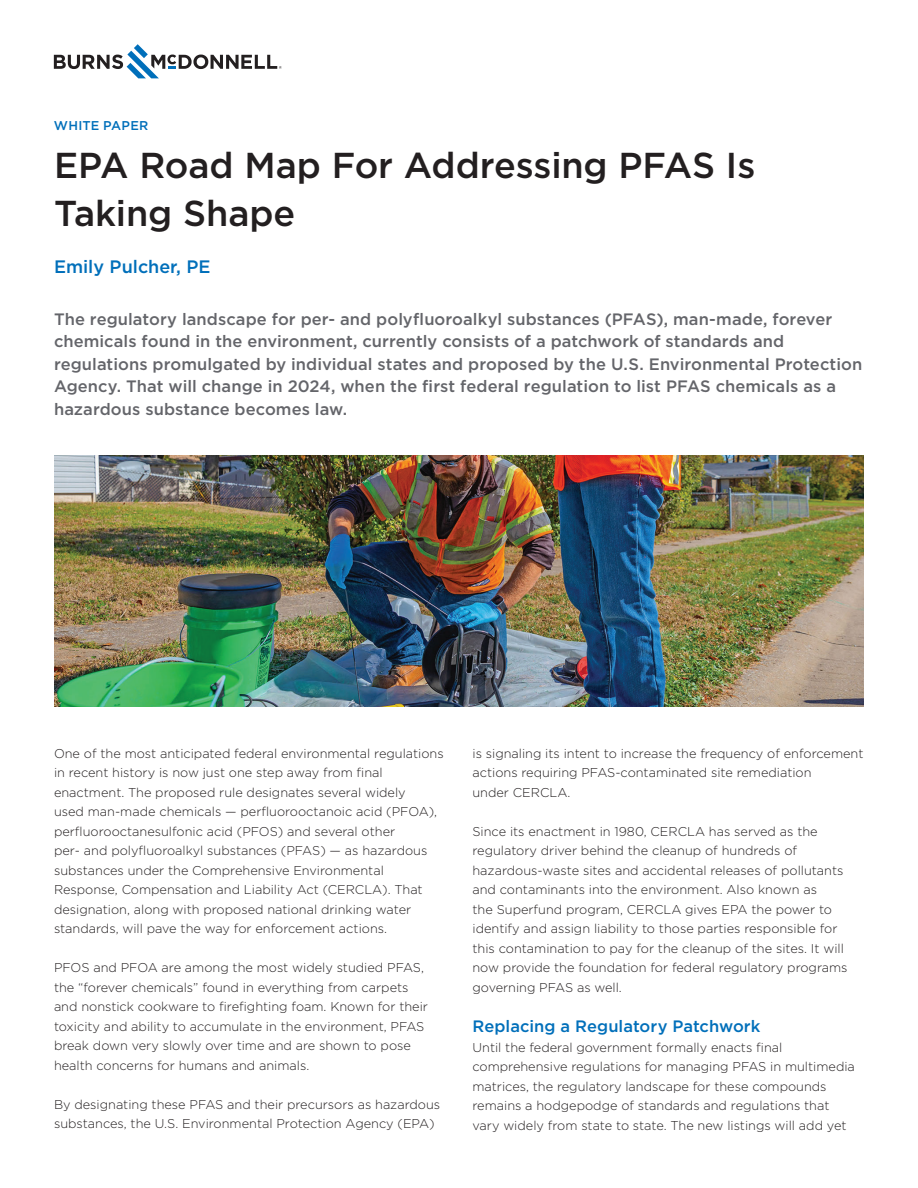
<style>
.page{position:relative;width:918px;height:1188px;background:#fff}
.page>*{position:absolute;margin:0;border:0;box-sizing:border-box;transform-origin:0 0}
.t1{font:500 36px/48px "Gotham";letter-spacing:-.005em;color:#231f20}
.t2{font:500 18px "Gotham";color:#006fba}
.t3{font:500 16.5px/22.5px "Gotham";letter-spacing:.005em;color:#64656a}
.t4{font:500 16.5px "Gotham";color:#006fba}
.t5{font:300 12.75px/19.5px "Gotham";color:#231f20}
.t6{font:500 12.75px "Gotham";letter-spacing:.015em;color:#006fba}
</style>
<div class="page">
<svg style="left:54px;top:44px;width:228px;height:34px"></svg>
<img style="left:54px;top:455px;width:810px;height:252px">
<p class="t6" style="left:54px;top:117px;width:96px">WHITE PAPER</p>
<h1 class="t1" style="left:54px;top:141px;width:703px">EPA Road Map For Addressing PFAS Is<br>Taking Shape</h1>
<h2 class="t2" style="left:54px;top:255px;width:158px">Emily Pulcher, PE</h2>
<p class="t3" style="left:54px;top:307px;width:810px">The regulatory landscape for per- and polyfluoroalkyl substances (PFAS), man-made, forever chemicals found in the environment, currently consists of a patchwork of standards and regulations promulgated by individual states and proposed by the U.S. Environmental Protection Agency. That will change in 2024, when the first federal regulation to list PFAS chemicals as a hazardous substance becomes law.</p>
<p class="t5" style="left:54px;top:743px;width:391px">One of the most anticipated federal environmental regulations in recent history is now just one step away from final enactment. The proposed rule designates several widely<br>used man-made chemicals — perfluorooctanoic acid (PFOA), perfluorooctanesulfonic acid (PFOS) and several other<br>per- and polyfluoroalkyl substances (PFAS) — as hazardous substances under the Comprehensive Environmental Response, Compensation and Liability Act (CERCLA). That designation, along with proposed national drinking water standards, will pave the way for enforcement actions.</p>
<p class="t5" style="left:54px;top:958px;width:375px">PFOS and PFOA are among the most widely studied PFAS, the “forever chemicals” found in everything from carpets and nonstick cookware to firefighting foam. Known for their toxicity and ability to accumulate in the environment, PFAS break down very slowly over time and are shown to pose health concerns for humans and animals.</p>
<p class="t5" style="left:54px;top:1094px;width:388px">By designating these PFAS and their precursors as hazardous substances, the U.S. Environmental Protection Agency (EPA)</p>
<p class="t5" style="left:473px;top:743px;width:393px">is signaling its intent to increase the frequency of enforcement actions requiring PFAS-contaminated site remediation<br>under CERCLA.</p>
<p class="t5" style="left:473px;top:821px;width:377px">Since its enactment in 1980, CERCLA has served as the regulatory driver behind the cleanup of hundreds of hazardous-waste sites and accidental releases of pollutants and contaminants into the environment. Also known as<br>the Superfund program, CERCLA gives EPA the power to identify and assign liability to those parties responsible for this contamination to pay for the cleanup of the sites. It will now provide the foundation for federal regulatory programs governing PFAS as well.</p>
<p class="t4" style="left:472px;top:1016px;width:289px">Replacing a Regulatory Patchwork</p>
<p class="t5" style="left:472px;top:1037px;width:384px">Until the federal government formally enacts final comprehensive regulations for managing PFAS in multimedia matrices, the regulatory landscape for these compounds remains a hodgepodge of standards and regulations that vary widely from state to state. The new listings will add yet</p>
</div>
